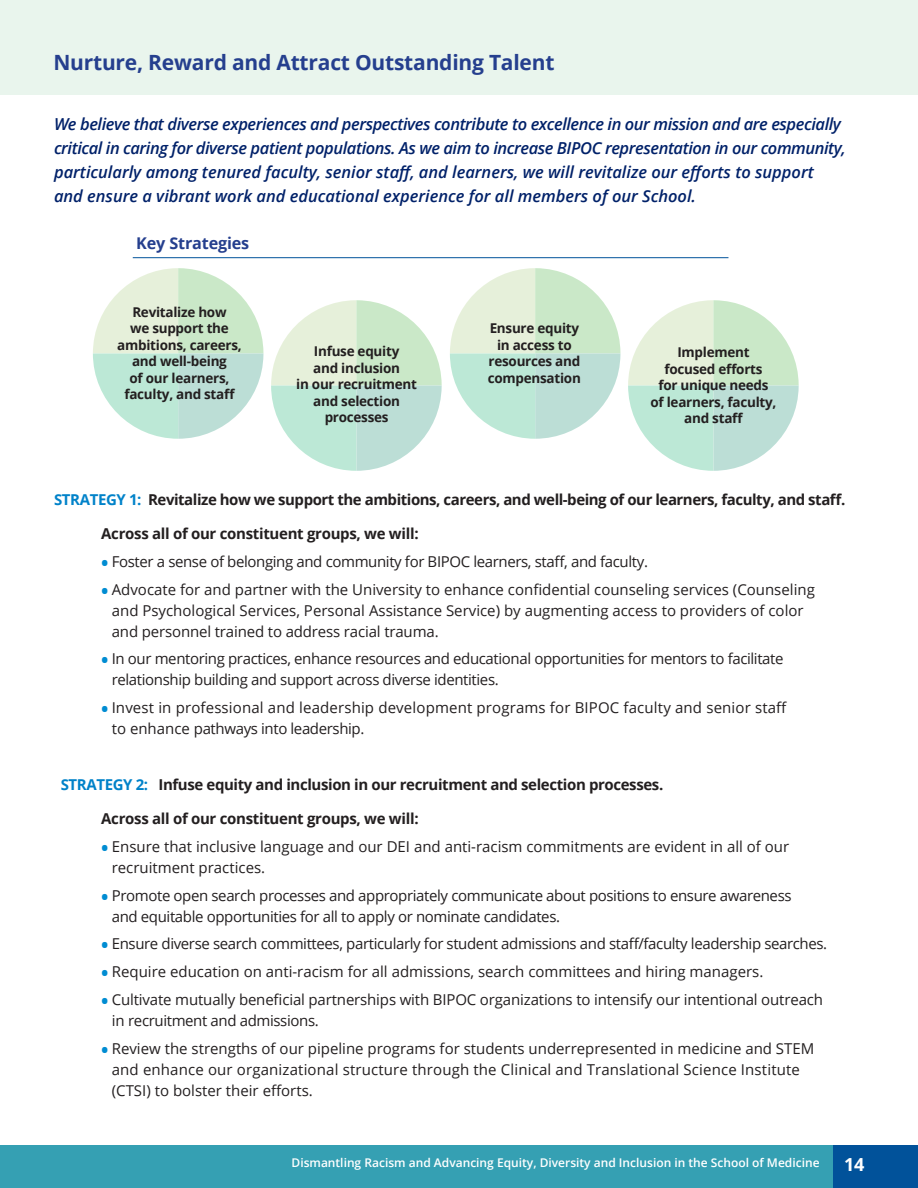
<style>
.page{position:relative;width:918px;height:1188px;background:#fff}
.page>*{position:absolute;margin:0;border:0;box-sizing:border-box;transform-origin:0 0}
.t1{font:700 21px "Open Sans";letter-spacing:-.01em;color:#253f8e}
.page_number{font:700 18px "Open Sans";color:#fff}
.t2{font:italic 600 16.5px/24px "Open Sans";letter-spacing:-.025em;color:#012169}
.t3{font:700 16.2px "Open Sans";letter-spacing:-.01em;color:#253f8e}
.Paragraph_Style_1{font:15px/21px "Open Sans";letter-spacing:-.01em;color:#231f20}
.Paragraph_Style_1-2{font:700 15px "Open Sans";letter-spacing:-.025em;color:#231f20}
.Paragraph_Style_1-3{font:15px/21px "Open Sans";letter-spacing:.01em;color:#231f20}
.t4{font:700 13.5px/16.5px "Open Sans";letter-spacing:-.02em;color:#231f20;text-align:center}
.t5{font:600 12px "Open Sans";color:#fff}
.s1{color:#0082c9}
.s2{font-weight:700;font-size:19.5px;color:#008cd2}
</style>
<div class="page">
<div style="left:0;top:1146px;width:918px;height:42px;background:#35a0b3"></div>
<svg style="left:93px;top:268px;width:170px;height:171px"></svg>
<svg style="left:450px;top:268px;width:170px;height:171px"></svg>
<svg style="left:271px;top:300px;width:171px;height:171px"></svg>
<svg style="left:628px;top:300px;width:171px;height:171px"></svg>
<div style="left:0;top:0;width:918px;height:94px;background:#e9f5ed"></div>
<div style="left:833px;top:1146px;width:84px;height:42px;background:#01529a"></div>
<hr style="left:133px;top:257px;width:595px;height:1px;background:#01529a">
<p class="t1" style="left:53px;top:48px;width:503px">Nurture, Reward and Attract Outstanding Talent</p>
<p class="t2" style="left:54px;top:111px;width:793px">We believe that diverse experiences and perspectives contribute to excellence in our mission and are especially critical in caring for diverse patient populations. As we aim to increase BIPOC representation in our community, particularly among tenured faculty, senior staff, and learners, we will revitalize our efforts to support and ensure a vibrant work and educational experience for all members of our School.</p>
<p class="t3" style="left:136px;top:232px;width:115px">Key Strategies</p>
<p class="t4" style="left:117px;top:303px;width:126px">Revitalize how<br>we support the ambitions, careers, and well-being<br>of our learners, faculty, and staff</p>
<p class="t4" style="left:314px;top:343px;width:87px">Infuse equity</p>
<p class="t4" style="left:313px;top:359px;width:88px">and inclusion</p>
<p class="t4" style="left:296px;top:376px;width:122px">in our recruitment</p>
<p class="t4" style="left:313px;top:392px;width:88px">and selection</p>
<p class="t4" style="left:325px;top:409px;width:65px">processes</p>
<p class="t4" style="left:488px;top:320px;width:95px">Ensure equity in access to resources and compensation</p>
<p class="t4" style="left:651px;top:344px;width:127px">Implement focused efforts<br>for unique needs of learners, faculty, and staff</p>
<p class="Paragraph_Style_1-2" style="left:54px;top:489px;width:793px"><span class="s1">STRATEGY 1:</span> Revitalize how we support the ambitions, careers, and well-being of our learners, faculty, and staff.</p>
<p class="Paragraph_Style_1-2" style="left:101px;top:523px;width:319px">Across all of our constituent groups, we will:</p>
<p class="Paragraph_Style_1" style="left:101px;top:550px;width:548px"><span class="s2">•</span> Foster a sense of belonging and community for BIPOC learners, staff, and faculty.</p>
<p class="Paragraph_Style_1" style="left:112px;top:578px;width:705px;text-indent:-11px"><span class="s2">•</span> Advocate for and partner with the University to enhance confidential counseling services (Counseling and Psychological Services, Personal Assistance Service) by augmenting access to providers of color and personnel trained to address racial trauma.</p>
<p class="Paragraph_Style_1" style="left:112px;top:648px;width:673px;text-indent:-11px"><span class="s2">•</span> In our mentoring practices, enhance resources and educational opportunities for mentors to facilitate relationship building and support across diverse identities.</p>
<p class="Paragraph_Style_1-3" style="left:112px;top:697px;width:677px;text-indent:-11px"><span class="s2">•</span> Invest in professional and leadership development programs for BIPOC faculty and senior staff to enhance pathways into leadership.</p>
<p class="Paragraph_Style_1-2" style="left:61px;top:774px;width:604px"><span class="s1">STRATEGY 2:</span> Infuse equity and inclusion in our recruitment and selection processes.</p>
<p class="Paragraph_Style_1-2" style="left:101px;top:808px;width:319px">Across all of our constituent groups, we will:</p>
<p class="Paragraph_Style_1" style="left:112px;top:835px;width:679px;text-indent:-11px"><span class="s2">•</span> Ensure that inclusive language and our DEI and anti-racism commitments are evident in all of our recruitment practices.</p>
<p class="Paragraph_Style_1" style="left:112px;top:884px;width:681px;text-indent:-11px"><span class="s2">•</span> Promote open search processes and appropriately communicate about positions to ensure awareness and equitable opportunities for all to apply or nominate candidates.</p>
<p class="Paragraph_Style_1" style="left:101px;top:933px;width:728px"><span class="s2">•</span> Ensure diverse search committees, particularly for student admissions and staff/faculty leadership searches.</p>
<p class="Paragraph_Style_1" style="left:101px;top:961px;width:664px"><span class="s2">•</span> Require education on anti-racism for all admissions, search committees and hiring managers.</p>
<p class="Paragraph_Style_1" style="left:112px;top:988px;width:713px;text-indent:-11px"><span class="s2">•</span> Cultivate mutually beneficial partnerships with BIPOC organizations to intensify our intentional outreach in recruitment and admissions.</p>
<p class="Paragraph_Style_1" style="left:112px;top:1037px;width:704px;text-indent:-11px"><span class="s2">•</span> Review the strengths of our pipeline programs for students underrepresented in medicine and STEM and enhance our organizational structure through the Clinical and Translational Science Institute (CTSI) to bolster their efforts.</p>
<p class="t5" style="left:292px;top:1154px;width:530px">Dismantling Racism and Advancing Equity, Diversity and Inclusion in the School of Medicine</p>
<p class="page_number" style="left:844px;top:1152px;width:22px">1 4A</p>
</div>
